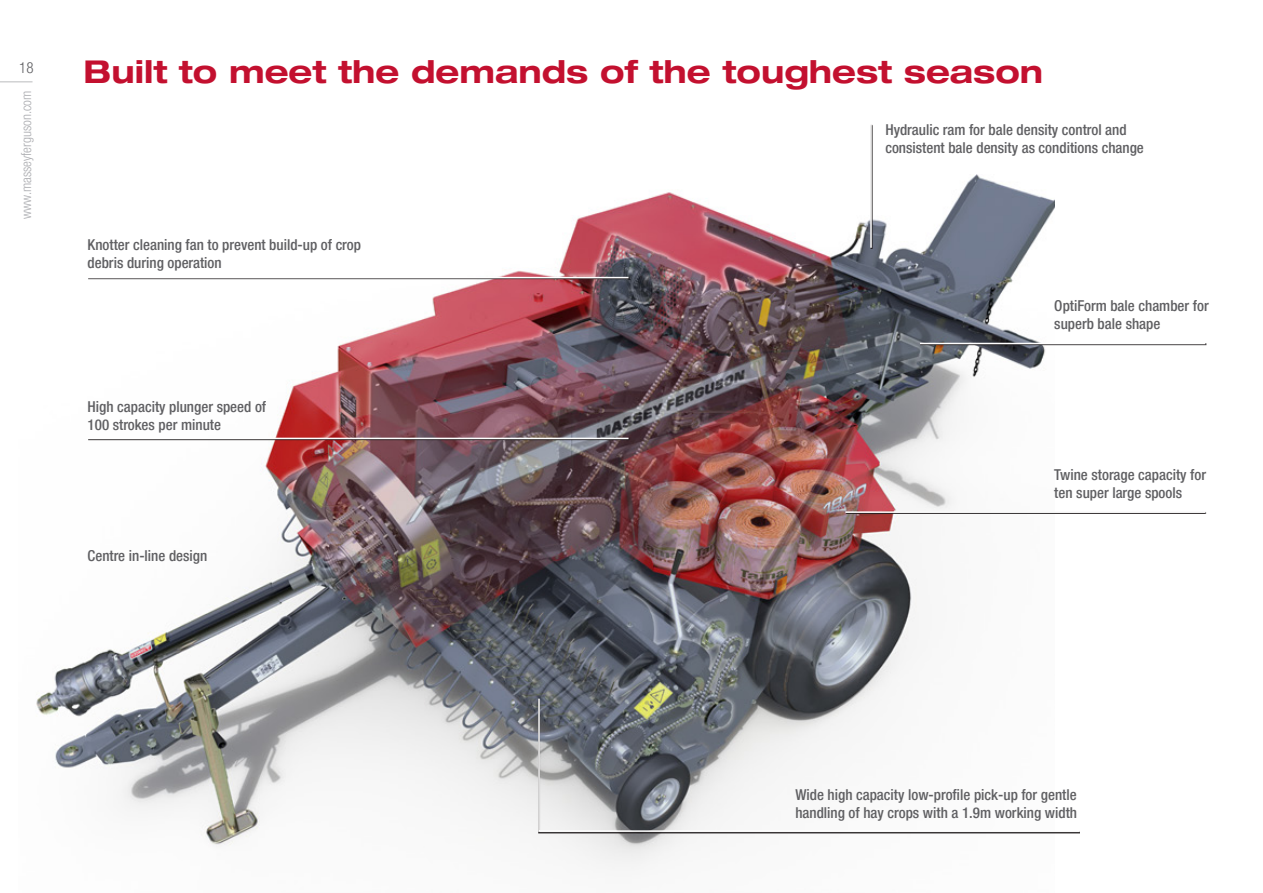
<style>
.page{position:relative;width:1263px;height:893px;background:#fff}
.page>*{position:absolute;margin:0;border:0;box-sizing:border-box;transform-origin:0 0}
.t1{font:700 expanded 31.5px "Helvetica Neue";color:#c3102f}
.t2{font:500 condensed 15px/18px "Helvetica Neue LTW1 G";color:#5f5f62}
.t3{font:300 condensed 15px "Helvetica Neue LTW1 G";color:#5f5f62}
.t4{font:300 condensed 13.5px "Helvetica Neue LTW1 G";color:#abacb0}
</style>
<div class="page">
<img style="left:36px;top:174px;width:1018px;height:695px">
<hr style="left:0;top:81px;width:33px;height:1px;background:#babbbe">
<hr style="left:88px;top:438px;width:542px;height:3px;background:#231f20">
<hr style="left:88px;top:438px;width:540px;height:1px;background:#fff">
<svg style="left:537px;top:697px;width:543px;height:136px"></svg>
<hr style="left:88px;top:277px;width:542px;height:3px;background:#231f20">
<hr style="left:88px;top:277px;width:540px;height:1px;background:#fff">
<hr style="left:920px;top:343px;width:286px;height:3px;background:#231f20">
<hr style="left:920px;top:343px;width:285px;height:1px;background:#fff">
<hr style="left:845px;top:512px;width:361px;height:2px;background:#231f20">
<hr style="left:845px;top:511px;width:360px;height:2px;background:#fff">
<hr style="left:870px;top:125px;width:3px;height:124px;background:#231f20">
<hr style="left:870px;top:125px;width:2px;height:123px;background:#fff">
<p class="t3" style="left:19px;top:59px;width:16px">18</p>
<p class="t1" style="left:83px;top:52px;width:961px">Built to meet the demands of the toughest season</p>
<p class="t4" style="left:18px;top:219px;width:130px;rotate:-90deg">www.masseyferguson.com</p>
<p class="t2" style="left:885px;top:121px;width:260px">Hydraulic ram for bale density control and consistent bale density as conditions change</p>
<p class="t2" style="left:88px;top:236px;width:275px">Knotter cleaning fan to prevent build-up of crop debris during operation</p>
<p class="t2" style="left:88px;top:397px;width:180px">High capacity plunger speed of<br>100 strokes per minute</p>
<p class="t2" style="left:88px;top:547px;width:121px">Centre in-line design</p>
<p class="t2" style="left:1054px;top:297px;width:156px">OptiForm bale chamber for superb bale shape</p>
<p class="t2" style="left:1054px;top:465px;width:153px">Twine storage capacity for ten super large spools</p>
<p class="t2" style="left:795px;top:786px;width:283px">Wide high capacity low-profile pick-up for gentle handling of hay crops with a 1.9m working width</p>
</div>
